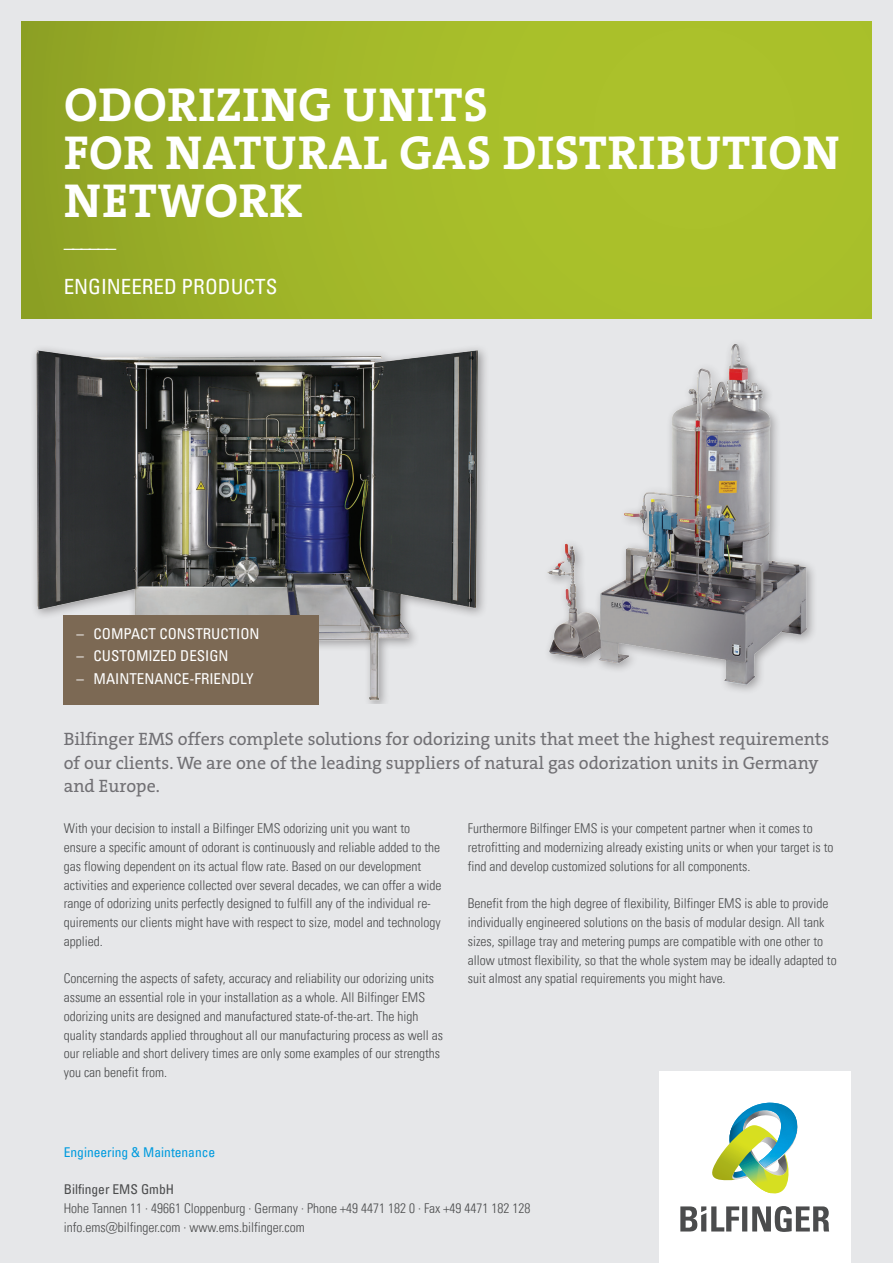
<style>
.page{position:relative;width:893px;height:1263px;background:#e6e7e9}
.page>*{position:absolute;margin:0;border:0;box-sizing:border-box;transform-origin:0 0}
.PB_Headline_28{font:700 48px/48px "The Serif W7";letter-spacing:.015em;color:#fff}
.PB_Subline{font:condensed 21px "Univers LT Pro";color:#fff}
.PB_Einleitung{font:18px/23.2px "The Serif W5 Plain";color:#717074}
.PB_Subline-2{font:condensed 15px "Univers LT Pro";color:#fff}
.PB_Copy{font:300 condensed 13.5px/18.8px "Univers LT Pro";color:#4b4c4d}
.PB_Copy-2{font:condensed 13.5px "Univers LT Pro";color:#009bde}
.PB_Copy-3{font:condensed 13.5px "Univers LT Pro";color:#4b4c4d}
</style>
<div class="page">
<div style="left:21px;top:21px;width:851px;height:298px;background:linear-gradient(to right,#94a926,#b1c82c)"></div>
<div style="left:659px;top:1071px;width:191px;height:192px;background:#fff"></div>
<img style="left:712px;top:1103px;width:86px;height:91px">
<svg style="left:680px;top:1206px;width:149px;height:26px"></svg>
<img style="left:33px;top:348px;width:453px;height:356px">
<img style="left:547px;top:344px;width:267px;height:347px">
<div style="left:64px;top:615px;width:255px;height:89px;background:#7c6954"></div>
<p class="PB_Headline_28" style="left:64px;top:81px;width:777px">ODORIZING UNITS<br>FOR NATURAL GAS DISTRIBUTION<br>NETWORK</p>
<p class="PB_Subline" style="left:64px;top:234px;width:54px">––––––</p>
<p class="PB_Subline" style="left:64px;top:273px;width:215px">ENGINEERED PRODUCTS</p>
<p class="PB_Subline-2" style="left:77px;top:624px;width:184px">– COMPACT CONSTRUCTION</p>
<p class="PB_Subline-2" style="left:77px;top:646px;width:154px">– CUSTOMIZED DESIGN</p>
<p class="PB_Subline-2" style="left:77px;top:669px;width:178px">– MAINTENANCE-FRIENDLY</p>
<p class="PB_Einleitung" style="left:64px;top:728px;width:767px">Bilfinger EMS offers complete solutions for odorizing units that meet the highest requirements of our clients. We are one of the leading suppliers of natural gas odorization units in Germany and Europe.</p>
<p class="PB_Copy" style="left:64px;top:818px;width:379px">With your decision to install a Bilfinger EMS odorizing unit you want to ensure a specific amount of odorant is continuously and reliable added to the gas flowing dependent on its actual flow rate. Based on our development activities and experience collected over several decades, we can offer a wide range of odorizing units perfectly designed to fulfill any of the individual re&shy;quirements our clients might have with respect to size, model and technology applied.</p>
<p class="PB_Copy" style="left:64px;top:968px;width:381px">Concerning the aspects of safety, accuracy and reliability our odorizing units assume an essential role in your installation as a whole. All Bilfinger EMS odorizing units are designed and manufactured state-of-the-art. The high quality standards applied throughout all our manufacturing process as well as our reliable and short delivery times are only some examples of our strengths you can benefit from.</p>
<p class="PB_Copy" style="left:468px;top:818px;width:367px">Furthermore Bilfinger EMS is your competent partner when it comes to retrofitting and modernizing already existing units or when your target is to find and develop customized solutions for all components.</p>
<p class="PB_Copy" style="left:468px;top:893px;width:370px">Benefit from the high degree of flexibility, Bilfinger EMS is able to provide individually engineered solutions on the basis of modular design. All tank sizes, spillage tray and metering pumps are compatible with one other to allow utmost flexibility, so that the whole system may be ideally adapted to suit almost any spatial requirements you might have.</p>
<p class="PB_Copy-2" style="left:64px;top:1143px;width:153px">Engineering &amp; Maintenance</p>
<p class="PB_Copy-3" style="left:64px;top:1181px;width:112px">Bilfinger EMS GmbH</p>
<p class="PB_Copy" style="left:64px;top:1198px;width:468px">Hohe Tannen 11 · 49661 Cloppenburg · Germany · Phone +49 4471 182 0 · Fax +49 4471 182 128 info.ems@bilfinger.com · www.ems.bilfinger.com</p>
</div>
